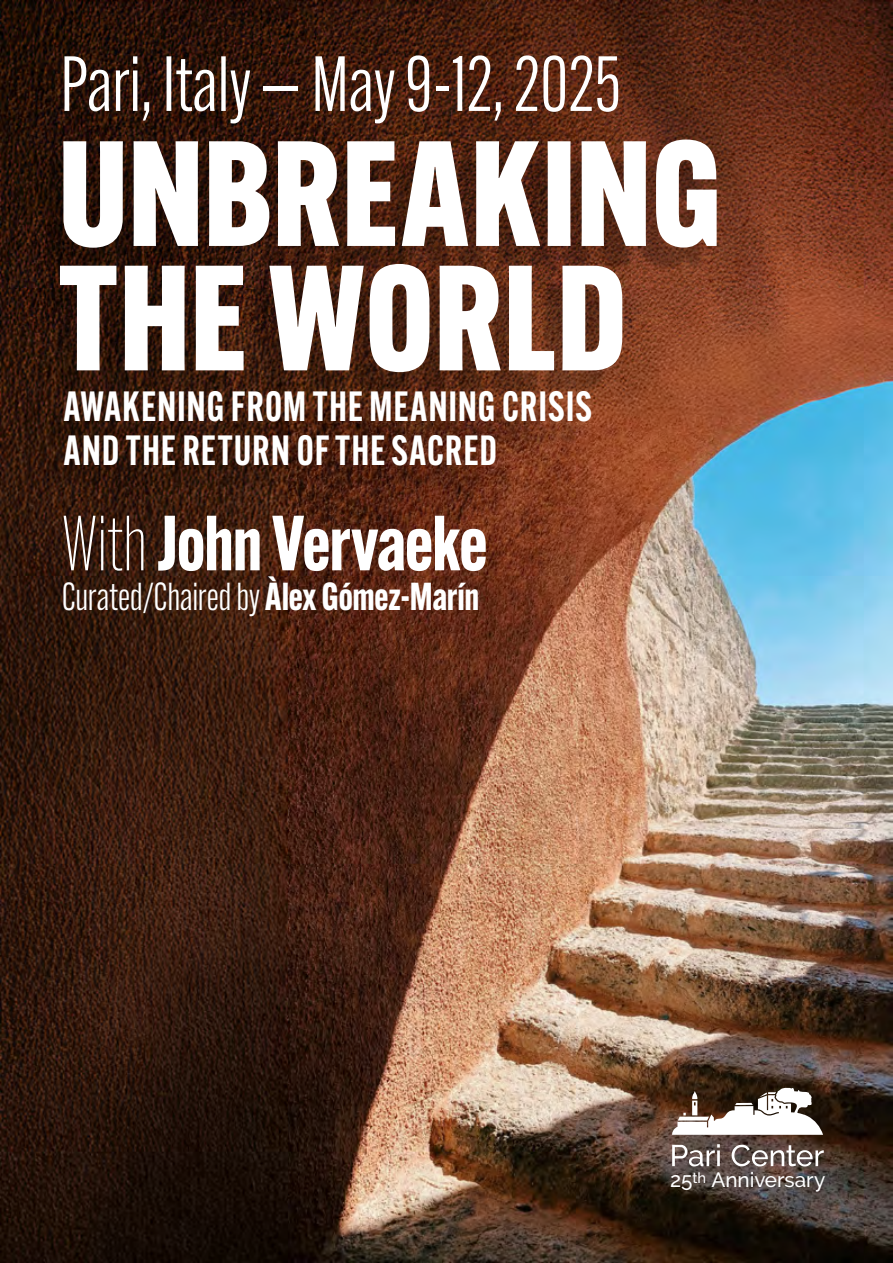
<style>
.page{position:relative;width:893px;height:1263px;background:#fff}
.page>*{position:absolute;margin:0;border:0;box-sizing:border-box;transform-origin:0 0}
.t1{font:800 146.4px/124.4px "Alternate Gothic Cond ATF";letter-spacing:.01em;color:#fff}
.t2{font:76.35px "Alternate Gothic Cond ATF";color:#fff}
.t3{font:700 76.35px "Alternate Gothic Cond ATF";letter-spacing:-.015em;color:#fff}
.t4{font:600 41.4px/43.5px "Alternate Gothic Cond ATF";letter-spacing:.02em;color:#fff}
.t5{font:38.25px "Alternate Gothic Cond ATF";color:#fff}
.t6{font:500 20.7px "Raleway";letter-spacing:-.005em;color:#fff}
.s1{font-weight:300}
.s2{font-weight:700}
</style>
<div class="page">
<img style="left:0;top:0;width:893px;height:1263px">
<div style="left:37px;top:155px;width:667px;height:335px;background:#000;opacity:.24"></div>
<svg style="left:672px;top:1087px;width:152px;height:79px;background:#72635d"></svg>
<img style="left:672px;top:1088px;width:151px;height:47px">
<p class="t2" style="left:60px;top:38px;width:562px">Pari, Italy — May 9-12, 2025</p>
<p class="t1" style="left:59px;top:131px;width:665px">UNBREAKING<br>THE WORLD</p>
<p class="t4" style="left:64px;top:384px;width:529px">AWAKENING FROM THE MEANING CRISIS<br>AND THE RETURN OF THE SACRED</p>
<p class="t3" style="left:62px;top:495px;width:427px"><span class="s1">With</span>John Vervaeke</p>
<p class="t5" style="left:62px;top:574px;width:419px">Curated/Chaired by <span class="s2">Àlex Gómez-Marín</span></p>
<p class="t6" style="left:670px;top:1167px;width:157px">25<sup>th</sup> Anniversary</p>
</div>
